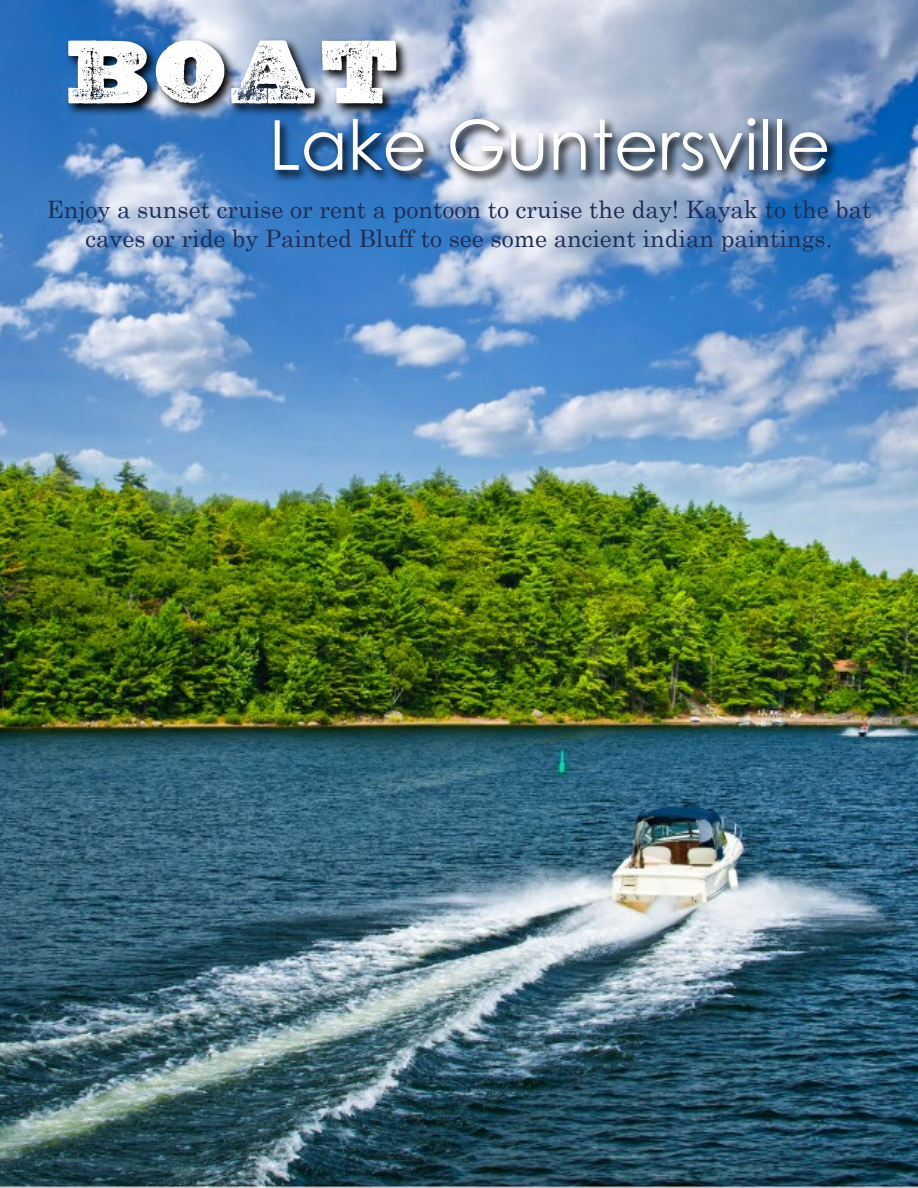
<style>
.page{position:relative;width:918px;height:1188px;background:#fff}
.page>*{position:absolute;margin:0;border:0;box-sizing:border-box;transform-origin:0 0}
.t1{font:90px "Gatlin Bold WF";color:#fff}
.t2{font:69px "Century Gothic";color:#fff}
.t3{font:24px/28.8px "Century";color:#1f2e57;text-align:center}
</style>
<div class="page">
<img style="left:0;top:0;width:918px;height:1188px">
<img style="left:66px;top:37px;width:344px;height:80px">
<img style="left:271px;top:115px;width:569px;height:69px">
<h1 class="t1" style="left:63px;top:39px;width:339px">Boat</h1>
<h2 class="t2" style="left:269px;top:97px;width:564px">Lake Guntersville</h2>
<p class="t3" style="left:47px;top:193px;width:826px">Enjoy a sunset cruise or rent a pontoon to cruise the day! Kayak to the bat caves or ride by Painted Bluff to see some ancient indian paintings.</p>
</div>
